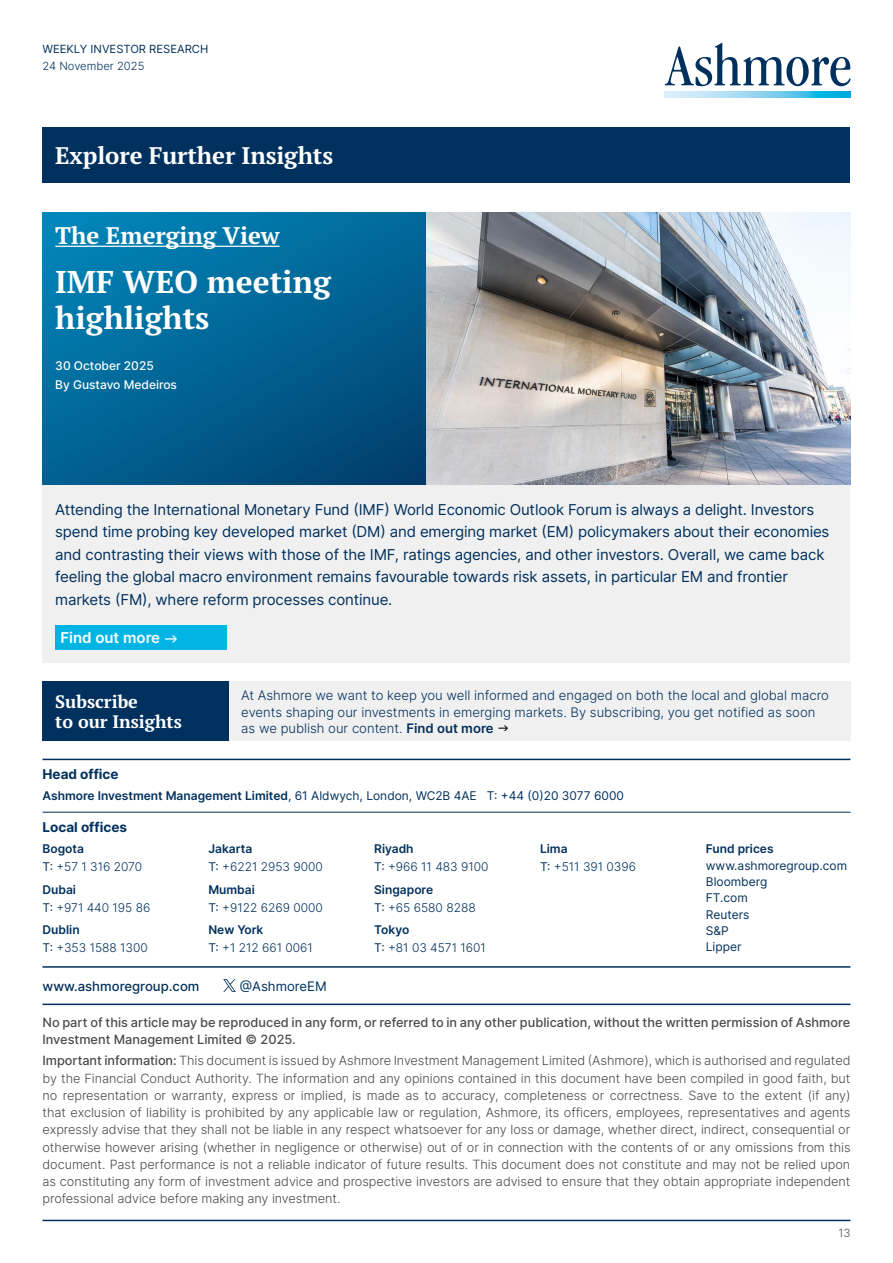
<style>
.page{position:relative;width:893px;height:1263px;background:#fff}
.page>*{position:absolute;margin:0;border:0;box-sizing:border-box;transform-origin:0 0}
.t1{font:700 31.5px/36px "PT Serif Pro";color:#fff}
.t2{font:700 24px "PT Serif Pro";letter-spacing:-.005em;color:#fff}
.t3{font:700 18px/19.5px "PT Serif Pro";color:#fff}
.t4{font:15px/22.5px "Inter";letter-spacing:-.01em;color:#00305d}
.t5{font:600 15px "Inter";color:#fff}
.t6{font:700 13.5px "Inter";color:#00305d}
.t7{font:300 13.2px/16.5px "Inter";color:#00305d}
.t8{font:500 13.2px "Inter";color:#00305d}
.t9{font:13.2px "Inter";color:#00305d}
.t10{font:300 12.75px/17.2px "Inter";letter-spacing:-.005em;color:#4a4a49;text-align:justify}
.t11{font:500 12.75px/16.5px "Inter";color:#4a4a49}
.t12{font:300 12px/18px "Inter";color:#00305d}
.t13{font:12px/16.2px "Inter";color:#00305d}
.t14{font:500 12px/18.8px "Inter";color:#fff}
.t15{font:600 12px "Inter";color:#00305d}
.t16{font:11.25px "Inter";color:#00305d}
.t17{font:300 11.25px "Inter";color:#00305d}
.t18{font:300 11.25px "Inter";color:#4a4a49}
.s1{font-weight:600}
.s2{font-weight:400}
.s3{font-weight:500}
</style>
<div class="page">
<svg style="left:665px;top:43px;width:185px;height:43px"></svg>
<svg style="left:665px;top:92px;width:185px;height:6px"></svg>
<hr style="left:43px;top:1220px;width:807px;height:1px;background:#00305d">
<div style="left:43px;top:128px;width:807px;height:55px;background:#00305d"></div>
<hr style="left:43px;top:1003px;width:807px;height:2px;background:#00305d">
<hr style="left:43px;top:966px;width:807px;height:2px;background:#00305d">
<hr style="left:43px;top:759px;width:807px;height:1px;background:#00305d">
<hr style="left:43px;top:812px;width:807px;height:1px;background:#00305d">
<svg style="left:223px;top:979px;width:13px;height:13px"></svg>
<div style="left:43px;top:681px;width:186px;height:60px;background:#00305d"></div>
<div style="left:229px;top:681px;width:621px;height:60px;background:#f0f0f0"></div>
<div style="left:43px;top:478px;width:807px;height:185px;background:#f0f0f0"></div>
<img style="left:425px;top:213px;width:425px;height:272px">
<img style="left:43px;top:213px;width:382px;height:272px">
<hr style="left:55px;top:246px;width:225px;height:1px;background:#fff">
<div style="left:55px;top:625px;width:172px;height:25px;background:#00b5e3"></div>
<p class="t16" style="left:43px;top:41px;width:167px">WEEKLY INVESTOR RESEARCH</p>
<p class="t17" style="left:43px;top:58px;width:103px">24 November 2025</p>
<h2 class="t2" style="left:55px;top:140px;width:279px">Explore Further Insights</h2>
<h2 class="t2" style="left:55px;top:219px;width:226px">The Emerging View</h2>
<h1 class="t1" style="left:55px;top:263px;width:277px">IMF WEO meeting highlights</h1>
<p class="t14" style="left:55px;top:356px;width:123px">30 October 2025<br>By Gustavo Medeiros</p>
<p class="t4" style="left:55px;top:498px;width:776px">Attending the International Monetary Fund (IMF) World Economic Outlook Forum is always a delight. Investors spend time probing key developed market (DM) and emerging market (EM) policymakers about their economies and contrasting their views with those of the IMF, ratings agencies, and other investors. Overall, we came back feeling the global macro environment remains favourable towards risk assets, in particular EM and frontier markets (FM), where reform processes continue.</p>
<p class="t5" style="left:60px;top:627px;width:101px">Find out more</p>
<h3 class="t3" style="left:55px;top:692px;width:128px">Subscribe<br>to our Insights</h3>
<p class="t7" style="left:241px;top:687px;width:589px">At Ashmore we want to keep you well informed and engaged on both the local and global macro events shaping our investments in emerging markets. By subscribing, you get notified as soon as we publish our content. <span class="s1">Find out more</span></p>
<p class="t6" style="left:43px;top:764px;width:78px">Head office</p>
<p class="t13" style="left:43px;top:787px;width:583px"><span class="s1">Ashmore Investment Management Limited</span>, 61 Aldwych, London, WC2B 4AE T: +44 (0)20 3077 6000</p>
<p class="t6" style="left:43px;top:817px;width:86px">Local offices</p>
<p class="t12" style="left:43px;top:840px;width:101px"><span class="s1">Bogota<br></span><span class="s2">T:</span> +57 1 316 2070</p>
<p class="t12" style="left:43px;top:880px;width:109px"><span class="s1">Dubai<br></span><span class="s2">T:</span> +971 440 195 86</p>
<p class="t12" style="left:43px;top:920px;width:107px"><span class="s1">Dublin<br></span><span class="s2">T:</span> +353 1588 1300</p>
<p class="t12" style="left:208px;top:840px;width:116px"><span class="s1">Jakarta<br></span><span class="s2">T:</span> +6221 2953 9000</p>
<p class="t12" style="left:208px;top:880px;width:116px"><span class="s1">Mumbai<br></span><span class="s2">T:</span> +9122 6269 0000</p>
<p class="t12" style="left:208px;top:920px;width:106px"><span class="s1">New York<br></span><span class="s2">T:</span> +1 212 661 0061</p>
<p class="t8" style="left:43px;top:976px;width:158px">www.ashmoregroup.com</p>
<p class="t9" style="left:240px;top:976px;width:88px">@AshmoreEM</p>
<p class="t12" style="left:374px;top:840px;width:116px"><span class="s1">Riyadh<br></span><span class="s2">T:</span> +966 11 483 9100</p>
<p class="t12" style="left:374px;top:880px;width:103px"><span class="s1">Singapore<br></span><span class="s2">T:</span> +65 6580 8288</p>
<p class="t12" style="left:374px;top:920px;width:113px"><span class="s1">Tokyo<br></span><span class="s2">T:</span> +81 03 4571 1601</p>
<p class="t12" style="left:540px;top:840px;width:98px"><span class="s1">Lima<br></span><span class="s2">T:</span> +511 391 0396</p>
<p class="t15" style="left:706px;top:840px;width:69px">Fund prices</p>
<p class="t13" style="left:706px;top:857px;width:143px">www.ashmoregroup.com<br>Bloomberg<br>FT.com<br>Reuters<br>S&amp;P<br>Lipper</p>
<p class="t11" style="left:43px;top:1014px;width:809px">No part of this article may be reproduced in any form, or referred to in any other publication, without the written permission of Ashmore<br>Investment Management Limited © 2025.</p>
<p class="t10" style="left:43px;top:1052px;width:809px"><span class="s3">Important information:</span> This document is issued by Ashmore Investment Management Limited (Ashmore), which is authorised and regulated by the Financial Conduct Authority. The information and any opinions contained in this document have been compiled in good faith, but no representation or warranty, express or implied, is made as to accuracy, completeness or correctness. Save to the extent (if any) that exclusion of liability is prohibited by any applicable law or regulation, Ashmore, its officers, employees, representatives and agents expressly advise that they shall not be liable in any respect whatsoever for any loss or damage, whether direct, indirect, consequential or otherwise however arising (whether in negligence or otherwise) out of or in connection with the contents of or any omissions from this document. Past performance is not a reliable indicator of future results. This document does not constitute and may not be relied upon as constituting any form of investment advice and prospective investors are advised to ensure that they obtain appropriate independent professional advice before making any investment.</p>
<p class="t18" style="left:838px;top:1225px;width:14px">13</p>
</div>
